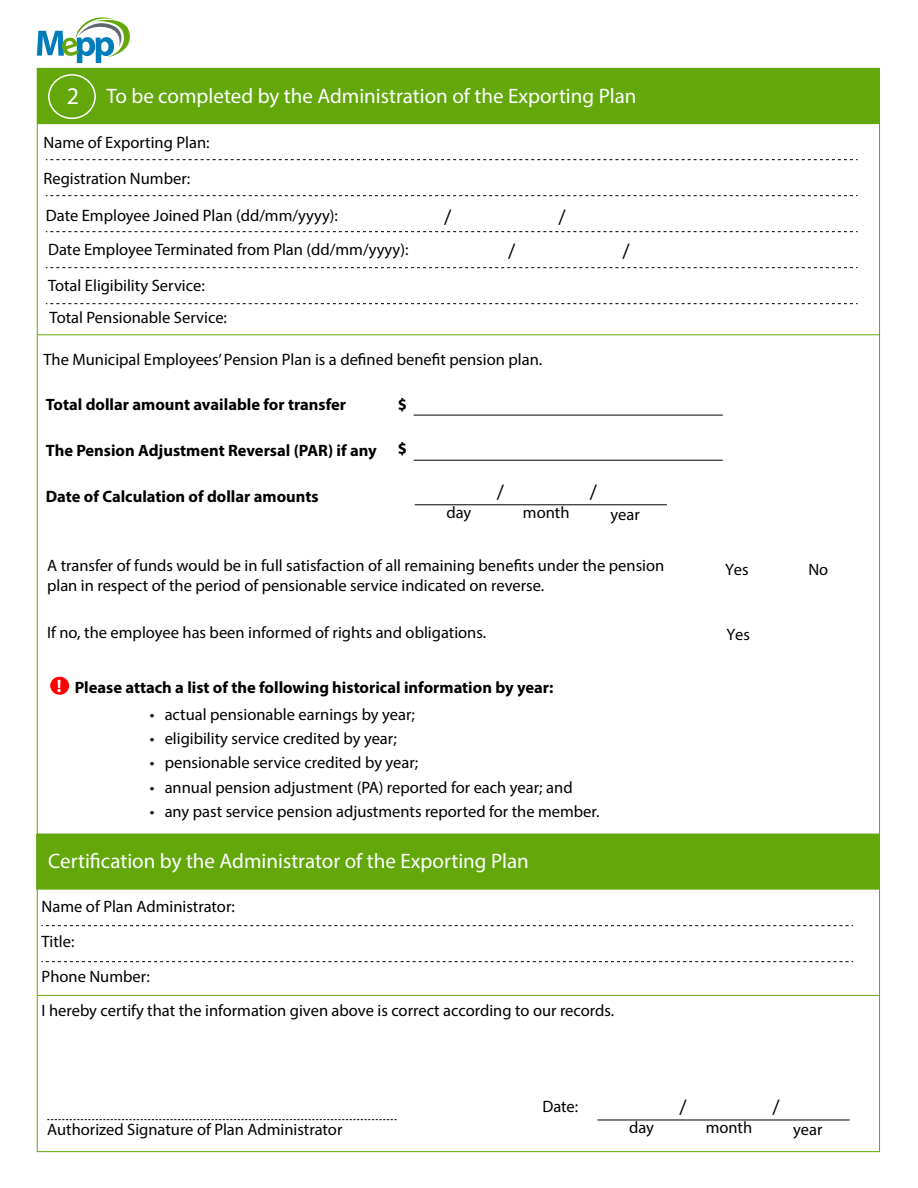
<style>
.page{position:relative;width:918px;height:1188px;background:#fff}
.page>*{position:absolute;margin:0;border:0;box-sizing:border-box;transform-origin:0 0}
.t1{font:21px "Myriad Pro";color:#fff}
.t2{font:21px "Myriad Pro";color:#000}
.t3{font:700 18px "Myriad Pro";color:#fff}
.t4{font:16.5px/34.5px "Myriad Pro";color:#000}
.t5{font:700 16.5px "Myriad Pro";color:#000}
.s1{font-size:24px}
</style>
<div class="page">
<div style="left:37px;top:68px;width:843px;height:56px;background:#63a70a"></div>
<svg style="left:37px;top:17px;width:93px;height:46px"></svg>
<svg style="left:46px;top:159px;width:812px;height:1px"></svg>
<svg style="left:46px;top:195px;width:812px;height:1px"></svg>
<svg style="left:46px;top:231px;width:812px;height:1px"></svg>
<svg style="left:46px;top:267px;width:812px;height:1px"></svg>
<svg style="left:46px;top:303px;width:812px;height:1px"></svg>
<div style="left:48px;top:74px;width:48px;height:45px;border:2px solid #fff;border-radius:50%"></div>
<hr style="left:414px;top:415px;width:309px;height:1px;background:#000">
<hr style="left:414px;top:460px;width:309px;height:1px;background:#000">
<hr style="left:415px;top:504px;width:252px;height:1px;background:#000">
<div style="left:51px;top:677px;width:18px;height:17px;background:#f00;border-radius:50%"></div>
<div style="left:50px;top:677px;width:19px;height:18px;border:1px solid #f00;border-radius:50%"></div>
<div style="left:36px;top:834px;width:843px;height:56px;background:#63a70a;border:2px solid #63a70a"></div>
<svg style="left:47px;top:1119px;width:350px;height:1px"></svg>
<hr style="left:598px;top:1120px;width:252px;height:1px;background:#000">
<svg style="left:41px;top:925px;width:812px;height:1px"></svg>
<svg style="left:41px;top:961px;width:812px;height:1px"></svg>
<hr style="left:38px;top:995px;width:842px;height:1px;background:#63a70a">
<hr style="left:38px;top:334px;width:842px;height:1px;background:#63a70a">
<p class="t1" style="left:67px;top:83px;width:571px"><span class="s1">2</span> To be completed by the Administration of the Exporting Plan</p>
<p class="t4" style="left:44px;top:125px;width:168px">Name of Exporting Plan:</p>
<p class="t4" style="left:44px;top:161px;width:148px">Registration Number:</p>
<p class="t4" style="left:46px;top:198px;width:294px">Date Employee Joined Plan (dd/mm/yyyy):</p>
<p class="t4" style="left:48px;top:232px;width:362px">Date Employee Terminated from Plan (dd/mm/yyyy):</p>
<p class="t2" style="left:444px;top:204px;width:9px">/</p>
<p class="t2" style="left:558px;top:204px;width:9px">/</p>
<p class="t2" style="left:508px;top:238px;width:9px">/</p>
<p class="t2" style="left:622px;top:238px;width:9px">/</p>
<p class="t4" style="left:48px;top:270px;width:180px;line-height:31.8px">Total Eligibility Service:<br>Total Pensionable Service:</p>
<p class="t4" style="left:44px;top:342px;width:500px">The Municipal Employees’ Pension Plan is a defined benefit pension plan.</p>
<p class="t5" style="left:46px;top:394px;width:302px">Total dollar amount available for transfer</p>
<p class="t5" style="left:46px;top:439px;width:332px">The Pension Adjustment Reversal (PAR) if any</p>
<p class="t5" style="left:398px;top:394px;width:11px">$</p>
<p class="t5" style="left:398px;top:437px;width:11px">$</p>
<p class="t5" style="left:46px;top:485px;width:274px">Date of Calculation of dollar amounts</p>
<p class="t2" style="left:497px;top:479px;width:9px">/</p>
<p class="t2" style="left:590px;top:479px;width:9px">/</p>
<p class="t4" style="left:446px;top:495px;width:26px">day</p>
<p class="t4" style="left:523px;top:495px;width:48px">month</p>
<p class="t4" style="left:611px;top:497px;width:31px">year</p>
<p class="t4" style="left:47px;top:556px;width:619px;line-height:19.8px">A transfer of funds would be in full satisfaction of all remaining benefits under the pension plan in respect of the period of pensionable service indicated on reverse.</p>
<p class="t4" style="left:47px;top:615px;width:441px">If no, the employee has been informed of rights and obligations.</p>
<p class="t5" style="left:75px;top:676px;width:480px">Please attach a list of the following historical information by year:</p>
<p class="t4" style="left:150px;top:697px;width:267px">• actual pensionable earnings by year;</p>
<p class="t4" style="left:150px;top:721px;width:249px">• eligibility service credited by year;</p>
<p class="t4" style="left:150px;top:745px;width:270px">• pensionable service credited by year;</p>
<p class="t4" style="left:150px;top:770px;width:424px">• annual pension adjustment (PA) reported for each year; and</p>
<p class="t4" style="left:150px;top:794px;width:451px">• any past service pension adjustments reported for the member.</p>
<p class="t3" style="left:57px;top:675px;width:6px">!</p>
<p class="t1" style="left:48px;top:848px;width:482px">Certification by the Administrator of the Exporting Plan</p>
<p class="t4" style="left:42px;top:889px;width:574px">Name of Plan Administrator:<br>Title:<br>Phone Number:<br>I hereby certify that the information given above is correct according to our records.</p>
<p class="t4" style="left:725px;top:552px;width:25px">Yes</p>
<p class="t4" style="left:808px;top:552px;width:21px">No</p>
<p class="t4" style="left:727px;top:617px;width:25px">Yes</p>
<p class="t4" style="left:47px;top:1112px;width:297px">Authorized Signature of Plan Administrator</p>
<p class="t4" style="left:542px;top:1089px;width:37px">Date:</p>
<p class="t2" style="left:680px;top:1094px;width:9px">/</p>
<p class="t2" style="left:772px;top:1094px;width:9px">/</p>
<p class="t4" style="left:629px;top:1110px;width:26px">day</p>
<p class="t4" style="left:706px;top:1110px;width:48px">month</p>
<p class="t4" style="left:793px;top:1112px;width:31px">year</p>
</div>
